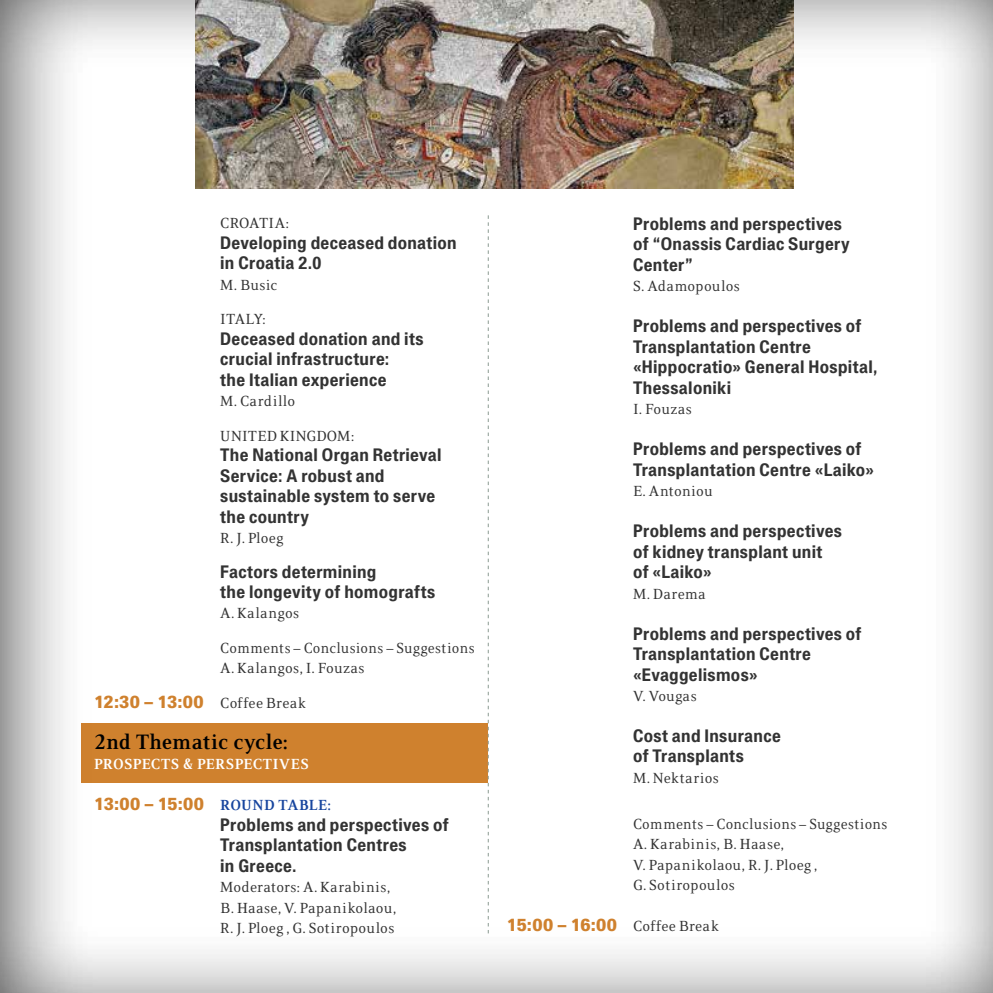
<style>
.page{position:relative;width:993px;height:993px;background:#fff}
.page>*{position:absolute;margin:0;border:0;box-sizing:border-box;transform-origin:0 0}
.t1{font:700 23.45px "PF Press";color:#000}
.t2{font:700 17.5px/20.5px "PF Paperback";letter-spacing:.02em;color:#333}
.t3{font:900 17.5px "PF Paperback";letter-spacing:-.005em;color:#cf812e}
.t4{font:16.45px/34.5px "PF Press";letter-spacing:.02em;color:#333}
.t5{font:16.45px/20.5px "PF Press";letter-spacing:.02em;color:#333;scale:.96 1}
.t6{font:700 16.45px "PF Press";color:#fff}
.t7{font:16.45px "PF Press";color:#333}
.s1{font-family:"PF Press";font-weight:400;font-size:16.45px;color:#333}
.s2{font-weight:900;color:#cf812e}
.s3{font-family:"PF Press";font-size:16.45px;color:#17459e}
</style>
<div class="page">
<div style="left:0;top:0;width:992px;height:992px;background:#000;opacity:.75"></div>
<img style="left:196px;top:0;width:597px;height:189px">
<p class="t4" style="left:220px;top:206px;width:70px">CROATIA:</p>
<p class="t2" style="left:220px;top:231px;width:238px">Developing deceased donation in Croatia 2.0</p>
<p class="t4" style="left:220px;top:267px;width:59px">M. Busic<br>ITALY:</p>
<p class="t2" style="left:220px;top:327px;width:205px">Deceased donation and its crucial infrastructure:<br>the Italian experience</p>
<p class="t4" style="left:220px;top:384px;width:136px">M. Cardillo<br>UNITED KINGDOM:</p>
<p class="t2" style="left:220px;top:444px;width:223px">The National Organ Retrieval<br>Service: A robust and sustainable system to serve the country</p>
<p class="t4" style="left:220px;top:520px;width:64px">R. J. Ploeg</p>
<p class="t2" style="left:220px;top:560px;width:216px">Factors determining<br>the longevity of homografts</p>
<p class="t4" style="left:220px;top:596px;width:256px">Α. Kalangos<br>Comments – Conclusions – Suggestions</p>
<p class="t4" style="left:220px;top:651px;width:146px">A. Kalangos, Ι. Fouzas</p>
<p class="t3" style="left:94px;top:690px;width:213px">12:30 – 13:00 <span class="s1">Coffee Break</span></p>
<h1 class="t1" style="left:94px;top:729px;width:195px">2ND THEMATIC CYCLE:</h1>
<p class="t6" style="left:94px;top:755px;width:20px">PROSPECTS</p>
<p class="t6" style="left:183px;top:755px;width:34px">&amp; PERSPECTI</p>
<p class="t6" style="left:279px;top:755px;width:21px">VES</p>
<p class="t2" style="left:220px;top:793px;width:230px;text-indent:-126px"><span class="s2">13:00 – 15:00</span> <span class="s3">ROUND TABLE:<br></span>Problems and perspectives of<br>Transplantation Centres<br>in Greece.</p>
<p class="t4" style="left:220px;top:877px;width:177px;line-height:20.5px">Moderators: Α. Karabinis,<br>B. Haase, V. Papanikolaou,<br>R. J. Ploeg , G. Sotiropoulos</p>
<p class="t2" style="left:633px;top:212px;width:218px">Problems and perspectives of “Onassis Cardiac Surgery<br>Center”</p>
<p class="t4" style="left:633px;top:269px;width:108px">S. Adamopoulos</p>
<p class="t2" style="left:633px;top:315px;width:246px">Problems and perspectives of<br>Transplantation Centre «Hippocratio» General Hospital,<br>Thessaloniki</p>
<p class="t4" style="left:633px;top:392px;width:60px">Ι. Fouzas</p>
<p class="t2" style="left:633px;top:438px;width:242px">Problems and perspectives of<br>Transplantation Centre «Laiko»</p>
<p class="t7" style="left:633px;top:482px;width:81px">Ε. Antoniou</p>
<p class="t2" style="left:633px;top:520px;width:210px">Problems and perspectives of kidney transplant unit of «Laiko»</p>
<p class="t4" style="left:633px;top:576px;width:74px">M. Darema</p>
<p class="t2" style="left:633px;top:622px;width:230px">Problems and perspectives of<br>Transplantation Centre «Evaggelismos»</p>
<p class="t4" style="left:633px;top:678px;width:65px">V. Vougas</p>
<p class="t2" style="left:633px;top:724px;width:149px">Cost and Insurance of Transplants</p>
<p class="t4" style="left:633px;top:760px;width:87px">M. Nektarios</p>
<p class="t5" style="left:633px;top:813px;width:266px">Comments – Conclusions – Suggestions<br>Α. Karabinis, B. Haase,<br>V. Papanikolaou, R. J. Ploeg ,<br>G. Sotiropoulos</p>
<p class="t3" style="left:507px;top:913px;width:213px">15:00 – 16:00 <span class="s1">Coffee Break</span></p>
</div>
